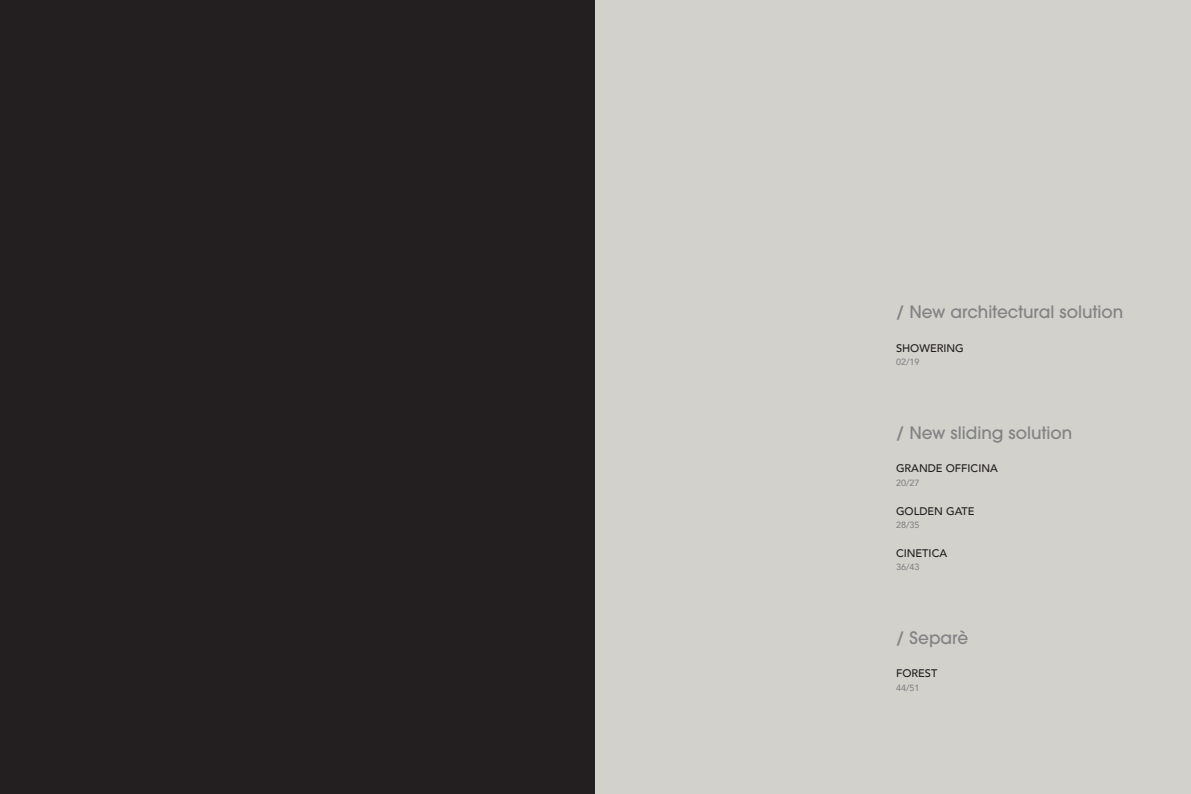
<style>
.page{position:relative;width:1191px;height:794px;background:#fff}
.page>*{position:absolute;margin:0;border:0;box-sizing:border-box;transform-origin:0 0}
.t1{font:500 17px "ITC Avant Garde Pro";color:#838386}
.t2{font:500 11px "Avenir";color:#231f20}
.t3{font:500 9px "Avenir";color:#838386}
</style>
<div class="page">
<div style="left:0;top:0;width:595px;height:794px;background:#231f20"></div>
<div style="left:595px;top:0;width:596px;height:794px;background:#d2d1cc"></div>
<p class="t1" style="left:896px;top:301px;width:229px">/ New architectural solution</p>
<p class="t2" style="left:896px;top:339px;width:69px">SHOWERING</p>
<p class="t3" style="left:896px;top:354px;width:25px">02/19</p>
<p class="t1" style="left:896px;top:421px;width:178px">/ New sliding solution</p>
<p class="t2" style="left:896px;top:459px;width:103px">GRANDE OFFICINA</p>
<p class="t3" style="left:896px;top:475px;width:25px">20/27</p>
<p class="t2" style="left:896px;top:501px;width:80px">GOLDEN GATE</p>
<p class="t3" style="left:896px;top:517px;width:25px">28/35</p>
<p class="t2" style="left:896px;top:543px;width:53px">CINETICA</p>
<p class="t3" style="left:896px;top:559px;width:25px">36/43</p>
<p class="t1" style="left:896px;top:626px;width:74px">/ Separè</p>
<p class="t2" style="left:896px;top:664px;width:43px">FOREST</p>
<p class="t3" style="left:896px;top:679px;width:25px">44/51</p>
</div>
